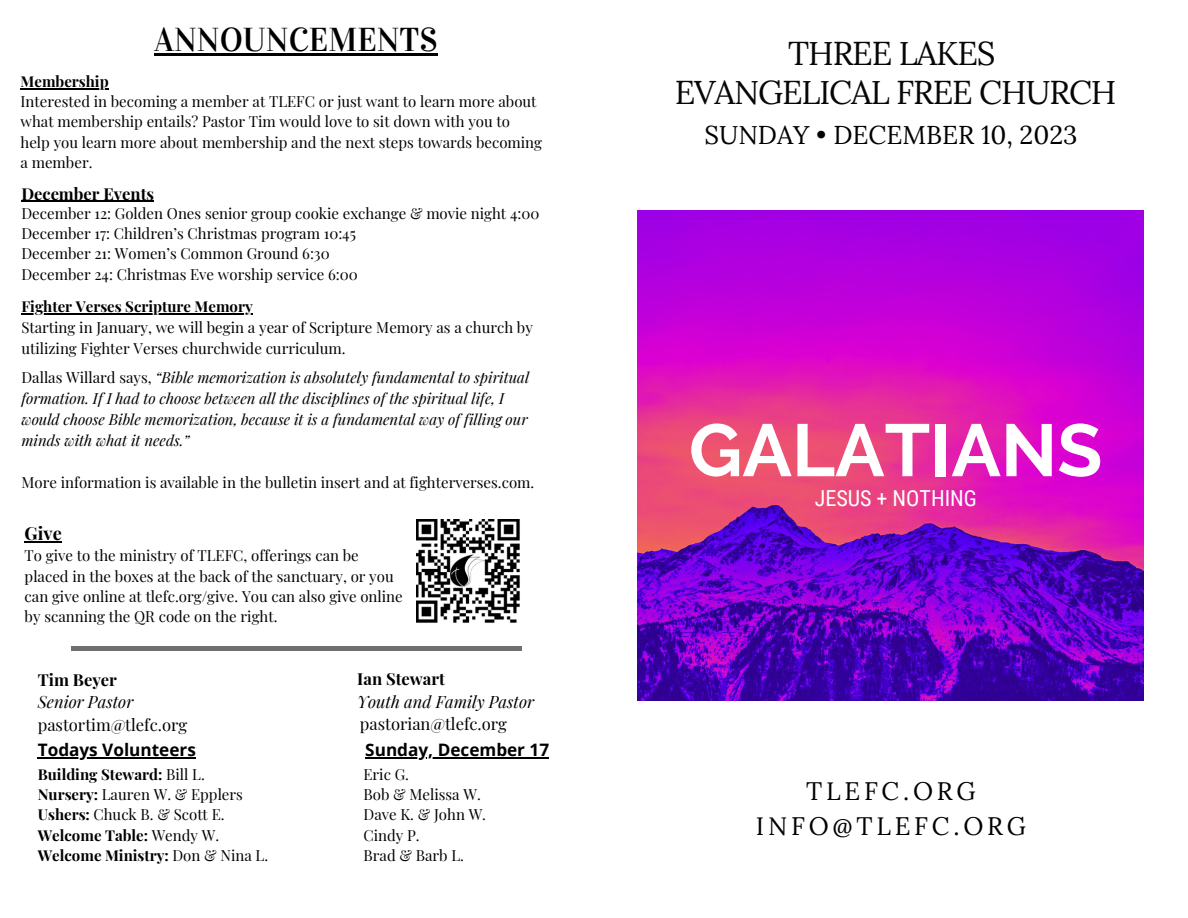
<style>
.page{position:relative;width:1188px;height:918px;background:#fff}
.page>*{position:absolute;margin:0;border:0;box-sizing:border-box;transform-origin:0 0}
.t1{font:700 73.8px "Raleway";color:#fff}
.t2{font:33px/39.3px "Lora";letter-spacing:-.035em;color:#000;text-align:center}
.t3{font:33px "Vidaloka";color:#000}
.t4{font:25.8px "Lora";color:#000}
.t5{font:25.2px "Lora";letter-spacing:.15em;color:#000}
.t6{font:22.05px "Roboto Condensed";color:#fff}
.t7{font:700 18px "Playfair Display";color:#000}
.t8{font:700 17.1px "Open Sans";color:#000}
.t9{font:16.5px "Playfair Display";color:#000}
.t10{font:700 16.5px "Playfair Display";color:#000}
.t11{font:italic 16.5px "Playfair Display";color:#000}
.t12{font:15px/20.2px "Playfair Display";color:#000}
.t13{font:italic 15px/21px "Playfair Display";color:#000}
.t14{font:700 15px "Playfair Display";color:#000}
.s1{font-style:normal}
.s2{font-weight:400}
.s3{font-weight:700}
</style>
<div class="page">
<img style="left:638px;top:210px;width:506px;height:491px">
<img style="left:417px;top:519px;width:103px;height:104px">
<div style="left:72px;top:646px;width:450px;height:5px;background:#707070"></div>
<hr style="left:154px;top:53px;width:284px;height:2px;background:#000">
<hr style="left:38px;top:758px;width:158px;height:1px;background:#000">
<hr style="left:365px;top:758px;width:184px;height:1px;background:#000">
<hr style="left:25px;top:541px;width:37px;height:1px;background:#000">
<hr style="left:21px;top:201px;width:133px;height:1px;background:#000">
<hr style="left:21px;top:88px;width:88px;height:1px;background:#000">
<hr style="left:21px;top:313px;width:232px;height:2px;background:#000">
<p class="t3" style="left:154px;top:20px;width:285px">ANNOUNCEMENTS</p>
<p class="t14" style="left:21px;top:71px;width:90px">Membership</p>
<p class="t12" style="left:21px;top:91px;width:523px">Interested in becoming a member at TLEFC or just want to learn more about what membership entails? Pastor Tim would love to sit down with you to help you learn more about membership and the next steps towards becoming a member.</p>
<p class="t10" style="left:21px;top:182px;width:134px">December Events</p>
<p class="t12" style="left:21px;top:202px;width:520px">December 12: Golden Ones senior group cookie exchange &amp; movie night 4:00</p>
<p class="t12" style="left:21px;top:223px;width:336px">December 17: Children’s Christmas program 10:45</p>
<p class="t12" style="left:21px;top:243px;width:310px">December 21: Women’s Common Ground 6:30</p>
<p class="t12" style="left:21px;top:263px;width:338px">December 24: Christmas Eve worship service 6:00</p>
<p class="t14" style="left:21px;top:296px;width:233px">Fighter Verses Scripture Memory</p>
<p class="t12" style="left:21px;top:316px;width:513px;line-height:21px">Starting in January, we will begin a year of Scripture Memory as a church by utilizing Fighter Verses churchwide curriculum.</p>
<p class="t13" style="left:21px;top:366px;width:509px"><span class="s1">Dallas Willard says,</span> “Bible memorization is absolutely fundamental to spiritual formation. If I had to choose between all the disciplines of the spiritual life, I would choose Bible memorization, because it is a fundamental way of filling our minds with what it needs.”</p>
<p class="t12" style="left:21px;top:472px;width:514px">More information is available in the bulletin insert and at fighterverses.com.</p>
<p class="t7" style="left:25px;top:521px;width:39px">Give</p>
<p class="t12" style="left:25px;top:545px;width:380px">To give to the ministry of TLEFC, offerings can be placed in the boxes at the back of the sanctuary, or you can give online at tlefc.org/give. You can also give online by scanning the QR code on the right.</p>
<p class="t10" style="left:38px;top:668px;width:81px">Tim Beyer</p>
<p class="t11" style="left:38px;top:690px;width:97px">Senior Pastor</p>
<p class="t9" style="left:38px;top:713px;width:151px">pastortim@tlefc.org</p>
<p class="t10" style="left:357px;top:667px;width:89px">Ian Stewart</p>
<p class="t11" style="left:357px;top:690px;width:179px">Youth and Family Pastor</p>
<p class="t9" style="left:360px;top:712px;width:148px">pastorian@tlefc.org</p>
<p class="t8" style="left:38px;top:738px;width:160px">Todays Volunteers</p>
<p class="t8" style="left:365px;top:738px;width:185px">Sunday, December 17</p>
<p class="t14" style="left:38px;top:764px;width:169px">Building Steward: <span class="s2">Bill L.</span></p>
<p class="t12" style="left:38px;top:784px;width:207px"><span class="s3">Nursery:</span> Lauren W. &amp; Epplers</p>
<p class="t12" style="left:38px;top:804px;width:188px"><span class="s3">Ushers:</span> Chuck B. &amp; Scott E.</p>
<p class="t14" style="left:38px;top:824px;width:183px">Welcome Table: <span class="s2">Wendy W.</span></p>
<p class="t14" style="left:38px;top:845px;width:232px">Welcome Ministry: <span class="s2">Don &amp; Nina L.</span></p>
<p class="t12" style="left:364px;top:764px;width:47px">Eric G.</p>
<p class="t12" style="left:364px;top:784px;width:119px">Bob &amp; Melissa W.</p>
<p class="t12" style="left:364px;top:804px;width:124px">Dave K. &amp; John W.</p>
<p class="t12" style="left:364px;top:824px;width:58px">Cindy P.</p>
<p class="t12" style="left:364px;top:845px;width:102px">Brad &amp; Barb L.</p>
<h2 class="t2" style="left:675px;top:33px;width:444px">THREE LAKES<br>EVANGELICAL FREE CHURCH</h2>
<p class="t4" style="left:704px;top:118px;width:375px">SUNDAY • DECEMBER 10, 2023</p>
<p class="t1" style="left:689px;top:407px;width:415px">GALATIANS</p>
<p class="t6" style="left:815px;top:486px;width:164px">JESUS + NOTHING</p>
<p class="t5" style="left:806px;top:775px;width:171px">TLEFC.ORG</p>
<p class="t5" style="left:756px;top:810px;width:272px">INFO@TLEFC.ORG</p>
</div>
